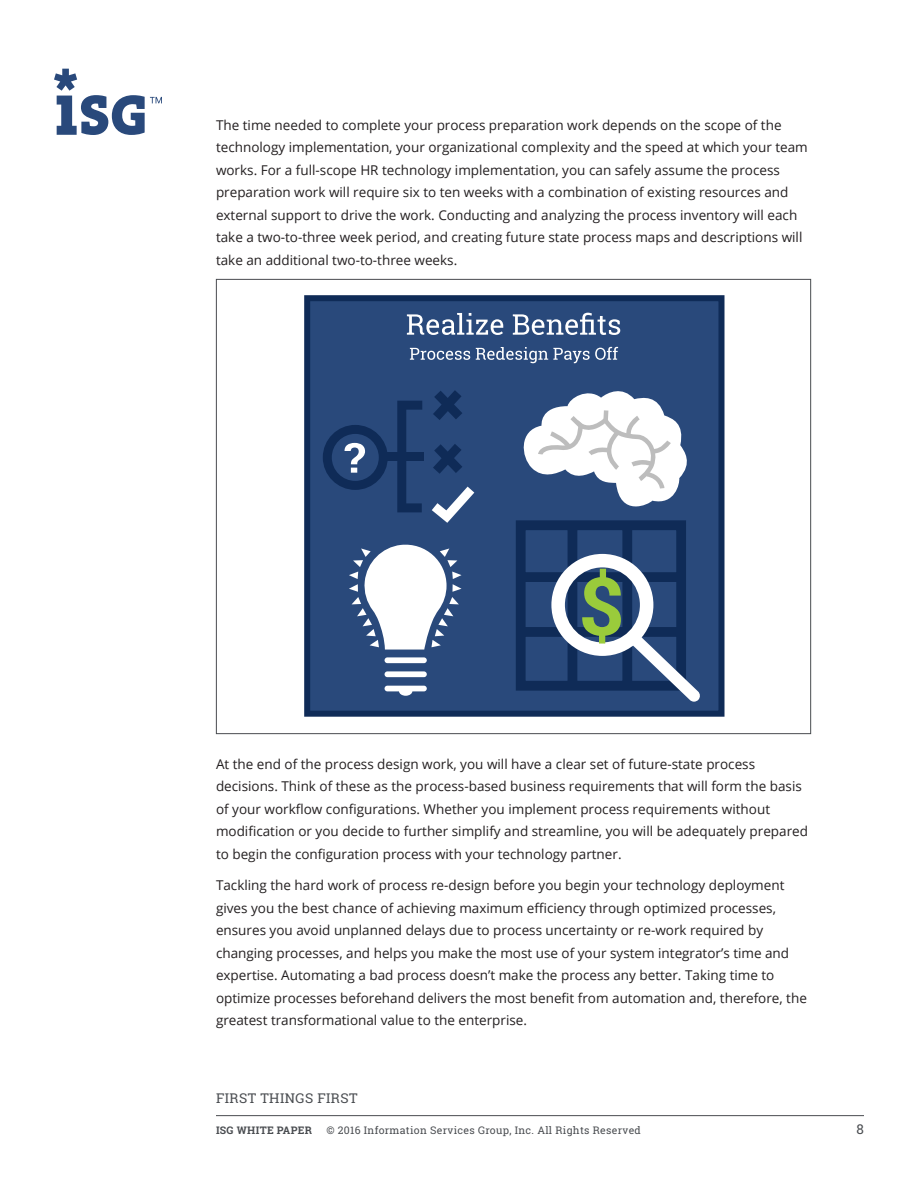
<style>
.page{position:relative;width:918px;height:1188px;background:#fff}
.page>*{position:absolute;margin:0;border:0;box-sizing:border-box;transform-origin:0 0}
.text_first_para_afte{font:13.5px/22.5px "Open Sans";color:#231f20}
.t1{font:13.5px "Roboto Slab";letter-spacing:.03em;color:#494c50}
.t2{font:10.5px "Roboto Slab";letter-spacing:.03em;color:#494c50}
.t3{font:700 10.5px "Roboto Slab";letter-spacing:.03em;color:#494c50}
</style>
<div class="page">
<hr style="left:216px;top:1115px;width:648px;height:1px;background:#494c50">
<svg style="left:54px;top:69px;width:108px;height:66px"></svg>
<div style="left:304px;top:295px;width:420px;height:422px;background:#29497b;border:6px solid #0f2b57"></div>
<svg style="left:407px;top:313px;width:96px;height:22px"></svg>
<svg style="left:513px;top:313px;width:107px;height:22px"></svg>
<svg style="left:410px;top:348px;width:60px;height:12px"></svg>
<svg style="left:476px;top:347px;width:142px;height:16px"></svg>
<div style="left:385px;top:657px;width:42px;height:6px;background:#fff;border-radius:3px"></div>
<div style="left:385px;top:671px;width:42px;height:6px;background:#fff;border-radius:3px"></div>
<div style="left:385px;top:686px;width:42px;height:5px;background:#fff;border-radius:3px"></div>
<div style="left:399px;top:686px;width:13px;height:10px;background:#fff;border-radius:50%"></div>
<svg style="left:349px;top:544px;width:113px;height:106px"></svg>
<svg style="left:516px;top:391px;width:184px;height:311px"></svg>
<svg style="left:433px;top:390px;width:29px;height:30px"></svg>
<svg style="left:433px;top:444px;width:29px;height:30px"></svg>
<svg style="left:432px;top:487px;width:42px;height:36px"></svg>
<svg style="left:397px;top:401px;width:25px;height:111px"></svg>
<div style="left:383px;top:452px;width:40px;height:9px;background:#0f2b57"></div>
<svg style="left:323px;top:425px;width:65px;height:65px"></svg>
<p class="text_first_para_afte" style="left:216px;top:113px;width:593px">The time needed to complete your process preparation work depends on the scope of the technology implementation, your organizational complexity and the speed at which your team works. For a full-scope HR technology implementation, you can safely assume the process preparation work will require six to ten weeks with a combination of existing resources and external support to drive the work. Conducting and analyzing the process inventory will each take a two-to-three week period, and creating future state process maps and descriptions will take an additional two-to-three weeks.</p>
<p class="text_first_para_afte" style="left:216px;top:752px;width:594px">At the end of the process design work, you will have a clear set of future-state process decisions. Think of these as the process-based business requirements that will form the basis of your workflow configurations. Whether you implement process requirements without modification or you decide to further simplify and streamline, you will be adequately prepared to begin the configuration process with your technology partner.</p>
<p class="text_first_para_afte" style="left:216px;top:874px;width:592px">Tackling the hard work of process re-design before you begin your technology deployment gives you the best chance of achieving maximum efficiency through optimized processes, ensures you avoid unplanned delays due to process uncertainty or re-work required by changing processes, and helps you make the most use of your system integrator’s time and expertise. Automating a bad process doesn’t make the process any better. Taking time to optimize processes beforehand delivers the most benefit from automation and, therefore, the greatest transformational value to the enterprise.</p>
<p class="t1" style="left:216px;top:1088px;width:143px">FIRST THINGS FIRST</p>
<p class="t3" style="left:216px;top:1123px;width:98px">ISG WHITE PAPER</p>
<p class="t2" style="left:326px;top:1123px;width:316px">© 2016 Information Services Group, Inc. All Rights Reserved</p>
<p class="t1" style="left:857px;top:1120px;width:9px">8</p>
</div>
